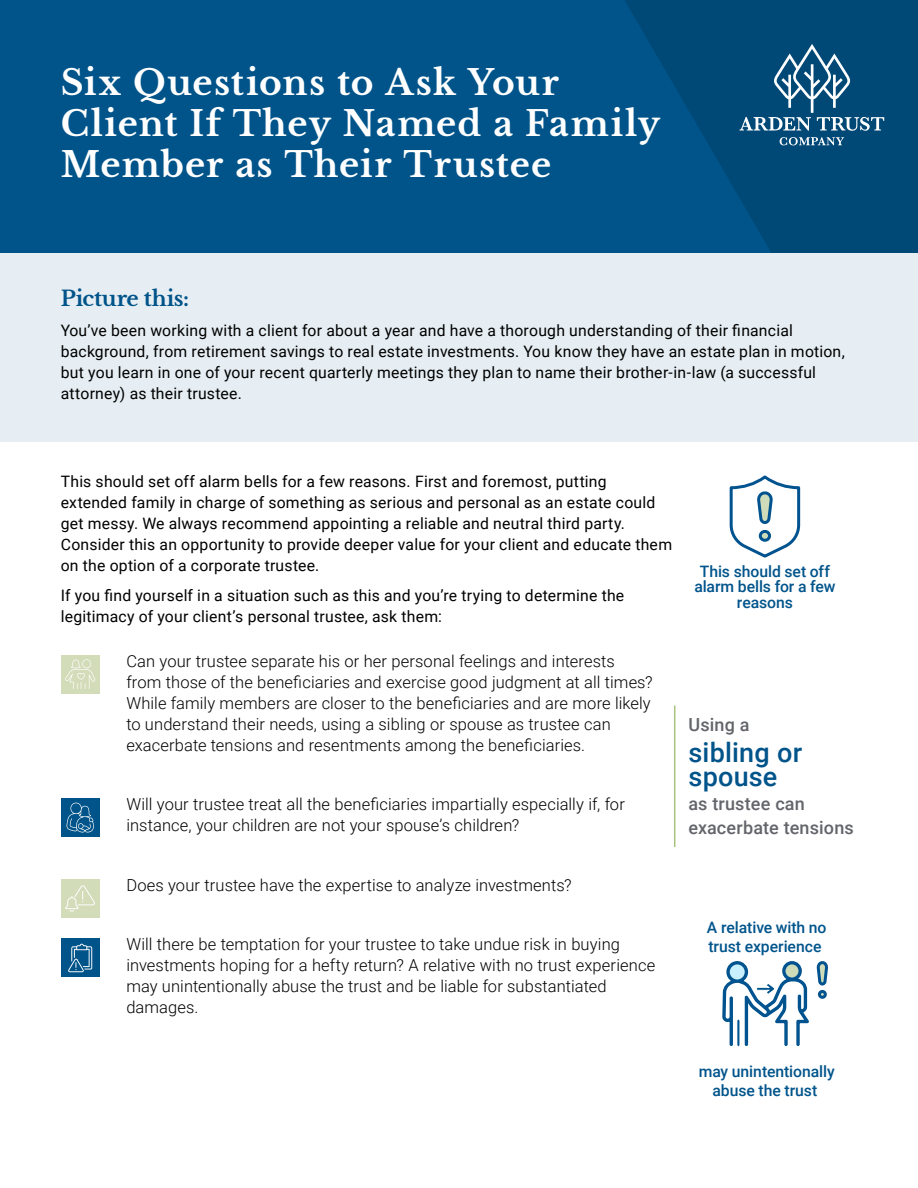
<style>
.page{position:relative;width:918px;height:1188px;background:#fff}
.page>*{position:absolute;margin:0;border:0;box-sizing:border-box;transform-origin:0 0}
.t1{font:700 34.5px/41.4px "Libre Baskerville";letter-spacing:.025em;color:#fff}
.t2{font:500 27px/24px "Roboto";letter-spacing:.01em;color:#00548a}
.t3{font:700 21px "Libre Baskerville";letter-spacing:-.005em;color:#00548a}
.t4{font:500 18px/24px "Roboto";letter-spacing:.01em;color:#63656a}
.t5{font:300 16.5px/21px "Roboto";letter-spacing:.005em;color:#000101}
.t6{font:15.75px/21px "Roboto";letter-spacing:.015em;color:#000}
.t7{font:500 15.75px/18.9px "Roboto";letter-spacing:-.005em;color:#00548b;text-align:center}
</style>
<div class="page">
<div style="left:0;top:253px;width:918px;height:189px;background:#e6eef3"></div>
<div style="left:0;top:0;width:918px;height:253px;background:#00548a"></div>
<svg style="left:625px;top:0;width:293px;height:253px;fill:#004876"></svg>
<svg style="left:780px;top:137px;width:64px;height:8px"></svg>
<svg style="left:739px;top:44px;width:145px;height:87px;background:#26638a"></svg>
<div style="left:61px;top:655px;width:39px;height:39px;background:#d2dcb9"></div>
<div style="left:61px;top:879px;width:39px;height:39px;background:#d2dcb9"></div>
<div style="left:61px;top:798px;width:39px;height:39px;background:#00548a"></div>
<div style="left:61px;top:939px;width:39px;height:38px;background:#00548a"></div>
<svg style="left:65px;top:659px;width:31px;height:30px"></svg>
<svg style="left:67px;top:803px;width:27px;height:29px"></svg>
<hr style="left:674px;top:706px;width:1px;height:141px;background:#aac27e">
<svg style="left:729px;top:475px;width:72px;height:83px"></svg>
<div style="left:760px;top:531px;width:10px;height:9px;background:#cedcba;border-radius:50%"></div>
<div style="left:759px;top:530px;width:12px;height:12px;border:3px solid #00538f;border-radius:50%"></div>
<svg style="left:65px;top:885px;width:30px;height:27px"></svg>
<svg style="left:68px;top:944px;width:24px;height:28px"></svg>
<svg style="left:722px;top:961px;width:106px;height:86px"></svg>
<div style="left:818px;top:990px;width:9px;height:9px;border:3px solid #00538f;border-radius:50%"></div>
<h1 class="t1" style="left:61px;top:62px;width:601px">Six Questions to Ask Your<br>Client If They Named a Family<br>Member as Their Trustee</h1>
<h3 class="t3" style="left:61px;top:286px;width:130px">Picture this:</h3>
<p class="t6" style="left:61px;top:319px;width:786px">You’ve been working with a client for about a year and have a thorough understanding of their financial background, from retirement savings to real estate investments. You know they have an estate plan in motion, but you learn in one of your recent quarterly meetings they plan to name their brother-in-law (a successful attorney) as their trustee.</p>
<p class="t6" style="left:61px;top:471px;width:613px">This should set off alarm bells for a few reasons. First and foremost, putting extended family in charge of something as serious and personal as an estate could get messy. We always recommend appointing a reliable and neutral third party.<br>Consider this an opportunity to provide deeper value for your client and educate them on the option of a corporate trustee.</p>
<p class="t6" style="left:61px;top:584px;width:565px">If you find yourself in a situation such as this and you’re trying to determine the legitimacy of your client’s personal trustee, ask them:</p>
<p class="t5" style="left:126px;top:650px;width:528px">Can your trustee separate his or her personal feelings and interests from those of the beneficiaries and exercise good judgment at all times?<br>While family members are closer to the beneficiaries and are more likely to understand their needs, using a sibling or spouse as trustee can exacerbate tensions and resentments among the beneficiaries.</p>
<p class="t5" style="left:126px;top:793px;width:500px">Will your trustee treat all the beneficiaries impartially especially if, for instance, your children are not your spouse’s children?</p>
<p class="t5" style="left:126px;top:874px;width:447px">Does your trustee have the expertise to analyze investments?</p>
<p class="t5" style="left:126px;top:933px;width:530px">Will there be temptation for your trustee to take undue risk in buying investments hoping for a hefty return? A relative with no trust experience may unintentionally abuse the trust and be liable for substantiated damages.</p>
<p class="t7" style="left:694px;top:563px;width:143px;line-height:15px">This should set off alarm bells for a few</p>
<p class="t7" style="left:737px;top:593px;width:57px">reasons</p>
<p class="t4" style="left:688px;top:712px;width:63px">Using a</p>
<h2 class="t2" style="left:688px;top:740px;width:115px">sibling or spouse</h2>
<p class="t4" style="left:688px;top:791px;width:167px">as trustee can exacerbate tensions</p>
<p class="t7" style="left:707px;top:917px;width:121px;text-align:left">A relative with no trust experience</p>
<p class="t7" style="left:699px;top:1062px;width:137px">may unintentionally abuse the trust</p>
</div>
